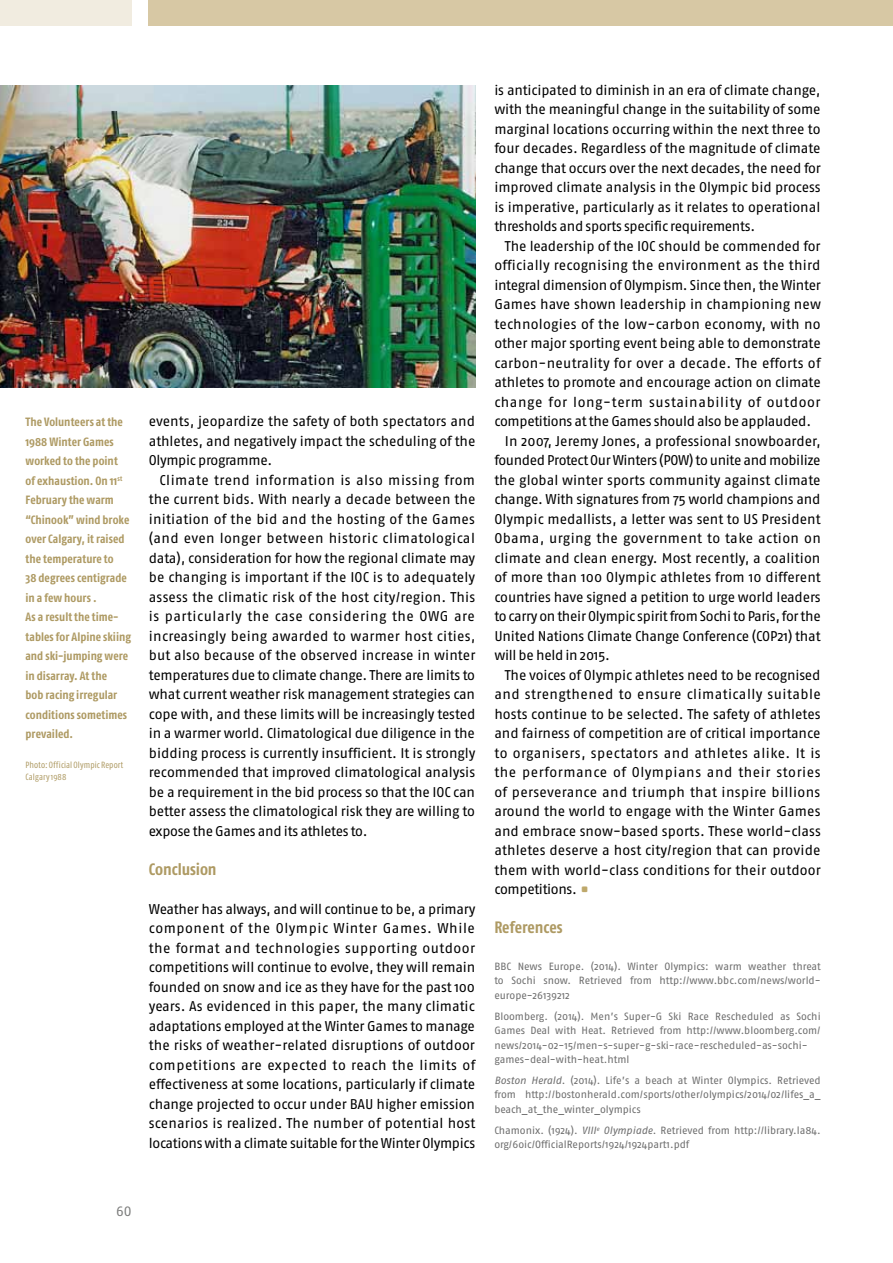
<style>
.page{position:relative;width:893px;height:1263px;background:#fff}
.page>*{position:absolute;margin:0;border:0;box-sizing:border-box;transform-origin:0 0}
.t1{font:700 16.5px "Fago Co";letter-spacing:-.005em;color:#ae9a63}
.t2{font:14.1px/19.5px "Fago No";letter-spacing:-.005em;color:#000;text-align:justify}
.t3{font:14.1px "Fago No";letter-spacing:-.025em;color:#000}
.t4{font:14.1px "Fago No";letter-spacing:.035em;color:#000}
.t5{font:14.1px "Fago No";letter-spacing:.015em;color:#000}
.t6{font:14.1px "Fago No";letter-spacing:.025em;color:#000}
.t7{font:14.1px "Fago No";letter-spacing:.02em;color:#000}
.t8{font:14.1px "Fago No";letter-spacing:.045em;color:#000}
.t9{font:14.1px "Fago No";letter-spacing:.04em;color:#000}
.t10{font:13.5px "Fago Office Serif";color:#7a7b7a}
.t11{font:700 12px/19.5px "Fago Co";letter-spacing:.005em;color:#ae9a63}
.t12{font:10.5px/14.2px "Fago No";color:#6e6e6e;text-align:justify}
.t13{font:9px/12px "Fago Co";letter-spacing:.01em;color:#ae9a63}
.s1{font-style:italic}
</style>
<div class="page">
<div style="left:149px;top:0;width:744px;height:26px;background:#d7c8a4"></div>
<div style="left:0;top:0;width:132px;height:26px;background:#f1ece0"></div>
<img style="left:0;top:85px;width:476px;height:302px">
<p class="t11" style="left:26px;top:412px;width:107px">The Volunteers at the<br>1988 Winter Games worked to the point<br>of exhaustion. On 11<sup>st<br></sup>February the warm “Chinook” wind broke over Calgary, it raised the temperature to<br>38 degrees centigrade in a few hours .<br>As a result the time&shy;tables for Alpine skiing and ski-jumping were in disarray. At the<br>bob racing irregular conditions sometimes prevailed.</p>
<p class="t13" style="left:26px;top:758px;width:99px">Photo: Official Olympic Report<br>Calgary 1988</p>
<p class="t2" style="left:149px;top:411px;width:328px">events, jeopardize the safety of both spectators and athletes, and negatively impact the scheduling of the Olympic programme.</p>
<p class="t2" style="left:149px;top:470px;width:328px;text-indent:11px">Climate trend information is also missing from the current bids. With nearly a decade between the initiation of the bid and the hosting of the Games (and even longer between historic climatological data), consideration for how the regional climate may be changing is important if the IOC is to adequately assess the climatic risk of the host city/region. This is particularly the case considering the OWG are increasingly being awarded to warmer host cities, but also because of the observed increase in winter temperatures due to climate change. There are limits to what current weather risk management strategies can cope with, and these limits will be increasingly tested in a warmer world. Climatological due diligence in the bidding process is currently insufficient. It is strongly recommended that improved climatological analysis be a requirement in the bid process so that the IOC can better assess the climatological risk they are willing to expose the Games and its athletes to.</p>
<p class="t1" style="left:149px;top:859px;width:69px">Conclusion</p>
<p class="t2" style="left:149px;top:899px;width:328px">Weather has always, and will continue to be, a primary component of the Olympic Winter Games. While the format and technologies supporting outdoor competitions will continue to evolve, they will remain founded on snow and ice as they have for the past 100 years. As evidenced in this paper, the many climatic adaptations employed at the Winter Games to manage the risks of weather-related disruptions of outdoor competitions are expected to reach the limits of effectiveness at some locations, particularly if climate change projected to occur under BAU higher emission scenarios is realized. The number of potential host locations with a climate suitable for the Winter Olympics</p>
<p class="t2" style="left:494px;top:80px;width:328px">is anticipated to diminish in an era of climate change, with the meaningful change in the suitability of some marginal locations occurring within the next three to four decades. Regardless of the magnitude of climate change that occurs over the next decades, the need for improved climate analysis in the Olympic bid process is imperative, particularly as it relates to operational thresholds and sports specific requirements.</p>
<p class="t2" style="left:505px;top:236px;width:317px">The leadership of the IOC should be commended for</p>
<p class="t5" style="left:494px;top:257px;width:328px">officially recognising the environment as the third</p>
<p class="t3" style="left:494px;top:277px;width:328px">integral dimension of Olympism. Since then, the Winter</p>
<p class="t2" style="left:494px;top:295px;width:328px">Games have shown leadership in championing new</p>
<p class="t5" style="left:494px;top:316px;width:328px">technologies of the low-carbon economy, with no</p>
<p class="t2" style="left:494px;top:334px;width:328px">other major sporting event being able to demonstrate</p>
<p class="t7" style="left:494px;top:355px;width:328px">carbon-neutrality for over a decade. The efforts of</p>
<p class="t2" style="left:494px;top:373px;width:328px">athletes to promote and encourage action on climate</p>
<p class="t8" style="left:494px;top:394px;width:328px">change for long-term sustainability of outdoor</p>
<p class="t2" style="left:494px;top:412px;width:318px">competitions at the Games should also be applauded.</p>
<p class="t2" style="left:505px;top:431px;width:317px">In 2007, Jeremy Jones, a professional snowboarder,</p>
<p class="t3" style="left:494px;top:452px;width:328px">founded Protect Our Winters (POW) to unite and mobilize</p>
<p class="t2" style="left:494px;top:470px;width:328px">the global winter sports community against climate</p>
<p class="t2" style="left:494px;top:490px;width:328px">change. With signatures from 75 world champions and</p>
<p class="t2" style="left:494px;top:509px;width:328px">Olympic medallists, a letter was sent to US President</p>
<p class="t6" style="left:494px;top:530px;width:328px">Obama, urging the government to take action on</p>
<p class="t2" style="left:494px;top:548px;width:328px">climate and clean energy. Most recently, a coalition</p>
<p class="t2" style="left:494px;top:568px;width:328px">of more than 100 Olympic athletes from 10 different</p>
<p class="t2" style="left:494px;top:587px;width:328px">countries have signed a petition to urge world leaders</p>
<p class="t2" style="left:494px;top:607px;width:328px">to carry on their Olympic spirit from Sochi to Paris, for the</p>
<p class="t2" style="left:494px;top:626px;width:328px">United Nations Climate Change Conference (COP21) that</p>
<p class="t2" style="left:494px;top:646px;width:117px">will be held in 2015.</p>
<p class="t2" style="left:505px;top:665px;width:317px">The voices of Olympic athletes need to be recognised</p>
<p class="t4" style="left:494px;top:686px;width:328px">and strengthened to ensure climatically suitable</p>
<p class="t2" style="left:494px;top:704px;width:328px">hosts continue to be selected. The safety of athletes</p>
<p class="t2" style="left:494px;top:724px;width:328px">and fairness of competition are of critical importance</p>
<p class="t4" style="left:494px;top:745px;width:328px">to organisers, spectators and athletes alike. It is</p>
<p class="t9" style="left:494px;top:764px;width:328px">the performance of Olympians and their stories</p>
<p class="t6" style="left:494px;top:784px;width:328px">of perseverance and triumph that inspire billions</p>
<p class="t2" style="left:494px;top:802px;width:328px">around the world to engage with the Winter Games</p>
<p class="t2" style="left:494px;top:821px;width:328px">and embrace snow-based sports. These world-class</p>
<p class="t2" style="left:494px;top:841px;width:328px">athletes deserve a host city/region that can provide</p>
<p class="t2" style="left:494px;top:860px;width:328px">them with world-class conditions for their outdoor</p>
<p class="t2" style="left:494px;top:880px;width:84px">competitions.</p>
<p class="t1" style="left:494px;top:918px;width:70px">References</p>
<p class="t12" style="left:494px;top:959px;width:328px">BBC News Europe. (2014). Winter Olympics: warm weather threat to Sochi snow. Retrieved from http://www.bbc.com/news/world&shy;europe-26139212</p>
<p class="t12" style="left:494px;top:1009px;width:328px;text-align:left">Bloomberg. (2014). Men’s Super-G Ski Race Rescheduled as Sochi Games Deal with Heat. Retrieved from http://www.bloomberg.com/ news/2014-02-15/men-s-super-g-ski-race-rescheduled-as-sochi&shy;games-deal-with-heat.html</p>
<p class="t12" style="left:494px;top:1073px;width:328px"><span class="s1">Boston Herald</span>. (2014). Life’s a beach at Winter Olympics. Retrieved from http://bostonherald.com/sports/other/olympics/2014/02/lifes_a_ beach_at_the_winter_olympics</p>
<p class="t12" style="left:494px;top:1123px;width:328px">Chamonix. (1924). <span class="s1">VIII</span><sup>e</sup> <span class="s1">Olympiade</span>. Retrieved from http://library.la84. org/6oic/OfficialReports/1924/1924part1.pdf</p>
<p class="t10" style="left:116px;top:1204px;width:17px">60</p>
</div>
